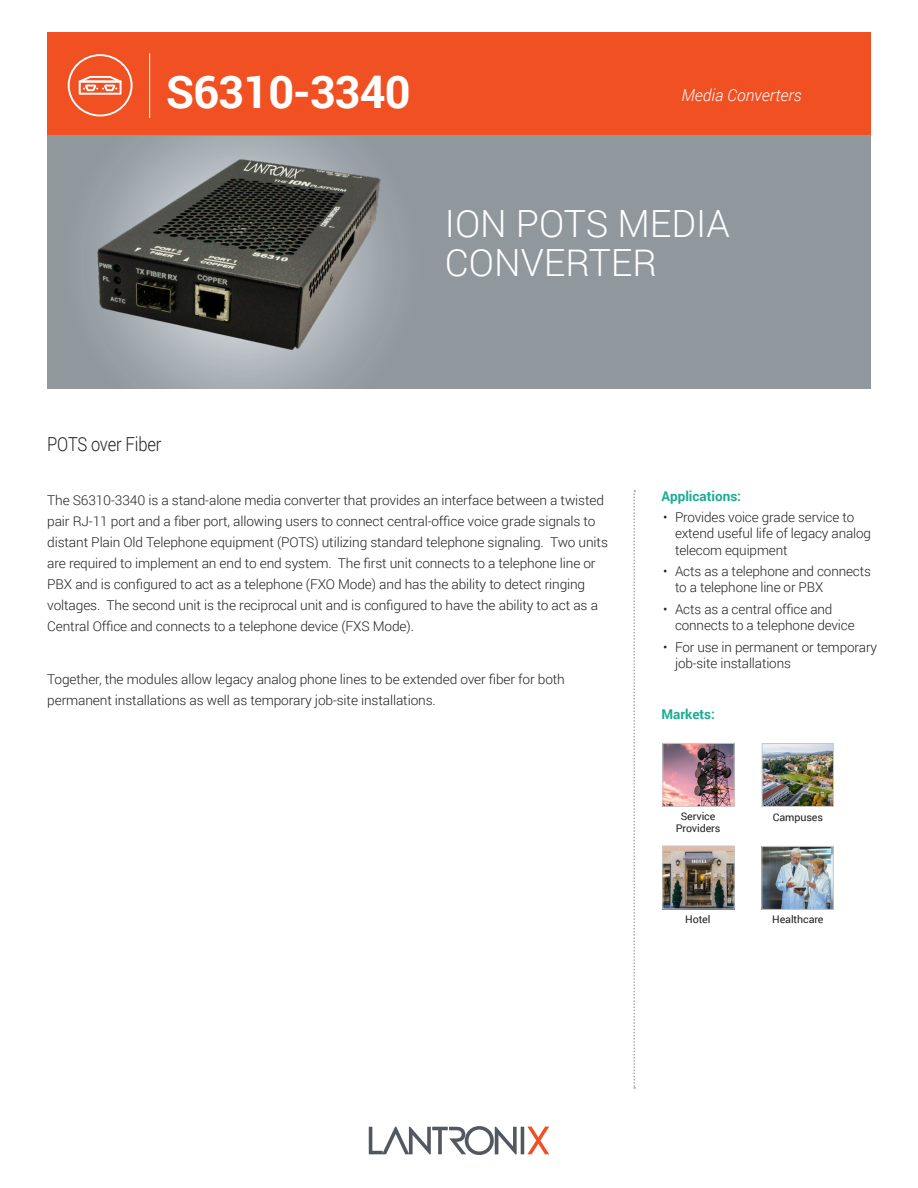
<style>
.page{position:relative;width:918px;height:1188px;background:#fff}
.page>*{position:absolute;margin:0;border:0;box-sizing:border-box;transform-origin:0 0}
.p1_HL1_30_36__11_16_21{font:700 45px "Roboto";letter-spacing:-.02em;color:#fff}
.p1_HL2_25_26__11_16_21{font:300 37.5px/39px "Roboto";color:#fff}
.p1_sub1_13_17_5__11_30_21{font:300 19.2px "Roboto";letter-spacing:-.01em;color:#231f20;scale:.86 1}
.t1{font:italic 300 16.5px "Roboto";color:#fff}
.p1_CP_9_14__11_16_21{font:300 13.5px/21px "Roboto";letter-spacing:-.01em;color:#231f20}
.p1_sub2_grn_9_14__11_16_21{font:700 13.5px "Roboto";color:#1aac93}
.p1_sm_captions__11-30-21{font:10.5px/12px "Roboto";letter-spacing:-.01em;color:#231f20;text-align:center}
</style>
<div class="page">
<div style="left:47px;top:129px;width:824px;height:260px;background:#90979d"></div>
<svg style="left:131px;top:137px;width:258px;height:252px"></svg>
<div style="left:47px;top:32px;width:824px;height:103px;background:#f05022"></div>
<svg style="left:68px;top:54px;width:65px;height:62px"></svg>
<svg style="left:369px;top:1126px;width:180px;height:29px"></svg>
<hr style="left:149px;top:53px;width:1px;height:65px;background:#fff">
<svg style="left:633px;top:490px;width:2px;height:599px"></svg>
<img style="left:94px;top:151px;width:293px;height:209px">
<img style="left:664px;top:745px;width:69px;height:60px">
<div style="left:662px;top:743px;width:73px;height:64px;border:1px solid #c7c8ca"></div>
<img style="left:764px;top:745px;width:68px;height:60px">
<div style="left:762px;top:743px;width:72px;height:64px;border:1px solid #c7c8ca"></div>
<img style="left:763px;top:848px;width:69px;height:60px">
<div style="left:761px;top:846px;width:73px;height:64px;border:1px solid #c7c8ca"></div>
<img style="left:664px;top:848px;width:69px;height:59px">
<div style="left:662px;top:846px;width:73px;height:63px;border:1px solid #c7c8ca"></div>
<p class="p1_HL1_30_36__11_16_21" style="left:166px;top:60px;width:246px">S6310-3340</p>
<p class="t1" style="left:681px;top:84px;width:122px">Media Converters</p>
<p class="p1_HL2_25_26__11_16_21" style="left:445px;top:203px;width:287px">ION POTS MEDIA<br>CONVERTER</p>
<p class="p1_sub1_13_17_5__11_30_21" style="left:47px;top:431px;width:134px">POTS over Fiber</p>
<p class="p1_CP_9_14__11_16_21" style="left:47px;top:489px;width:562px">The S6310-3340 is a stand-alone media converter that provides an interface between a twisted pair RJ-11 port and a fiber port, allowing users to connect central-office voice grade signals to distant Plain Old Telephone equipment (POTS) utilizing standard telephone signaling. Two units are required to implement an end to end system. The first unit connects to a telephone line or PBX and is configured to act as a telephone (FXO Mode) and has the ability to detect ringing voltages. The second unit is the reciprocal unit and is configured to have the ability to act as a Central Office and connects to a telephone device (FXS Mode).</p>
<p class="p1_CP_9_14__11_16_21" style="left:47px;top:668px;width:519px">Together, the modules allow legacy analog phone lines to be extended over fiber for both permanent installations as well as temporary job-site installations.</p>
<p class="p1_sub2_grn_9_14__11_16_21" style="left:662px;top:486px;width:81px">Applications:</p>
<p class="p1_CP_9_14__11_16_21" style="left:675px;top:509px;width:198px;line-height:16.2px;text-indent:-12px">• Provides voice grade service to extend useful life of legacy analog telecom equipment</p>
<p class="p1_CP_9_14__11_16_21" style="left:675px;top:563px;width:198px;line-height:16.2px;text-indent:-12px">• Acts as a telephone and connects to a telephone line or PBX</p>
<p class="p1_CP_9_14__11_16_21" style="left:675px;top:601px;width:181px;line-height:16.2px;text-indent:-12px">• Acts as a central office and connects to a telephone device</p>
<p class="p1_CP_9_14__11_16_21" style="left:675px;top:638px;width:204px;line-height:16.2px;text-indent:-12px">• For use in permanent or temporary job-site installations</p>
<p class="p1_sub2_grn_9_14__11_16_21" style="left:662px;top:704px;width:55px">Markets:</p>
<p class="p1_sm_captions__11-30-21" style="left:676px;top:810px;width:46px">Service<br>Providers</p>
<p class="p1_sm_captions__11-30-21" style="left:685px;top:912px;width:27px">Hotel</p>
<p class="p1_sm_captions__11-30-21" style="left:773px;top:811px;width:52px">Campuses</p>
<p class="p1_sm_captions__11-30-21" style="left:772px;top:913px;width:53px">Healthcare</p>
</div>
